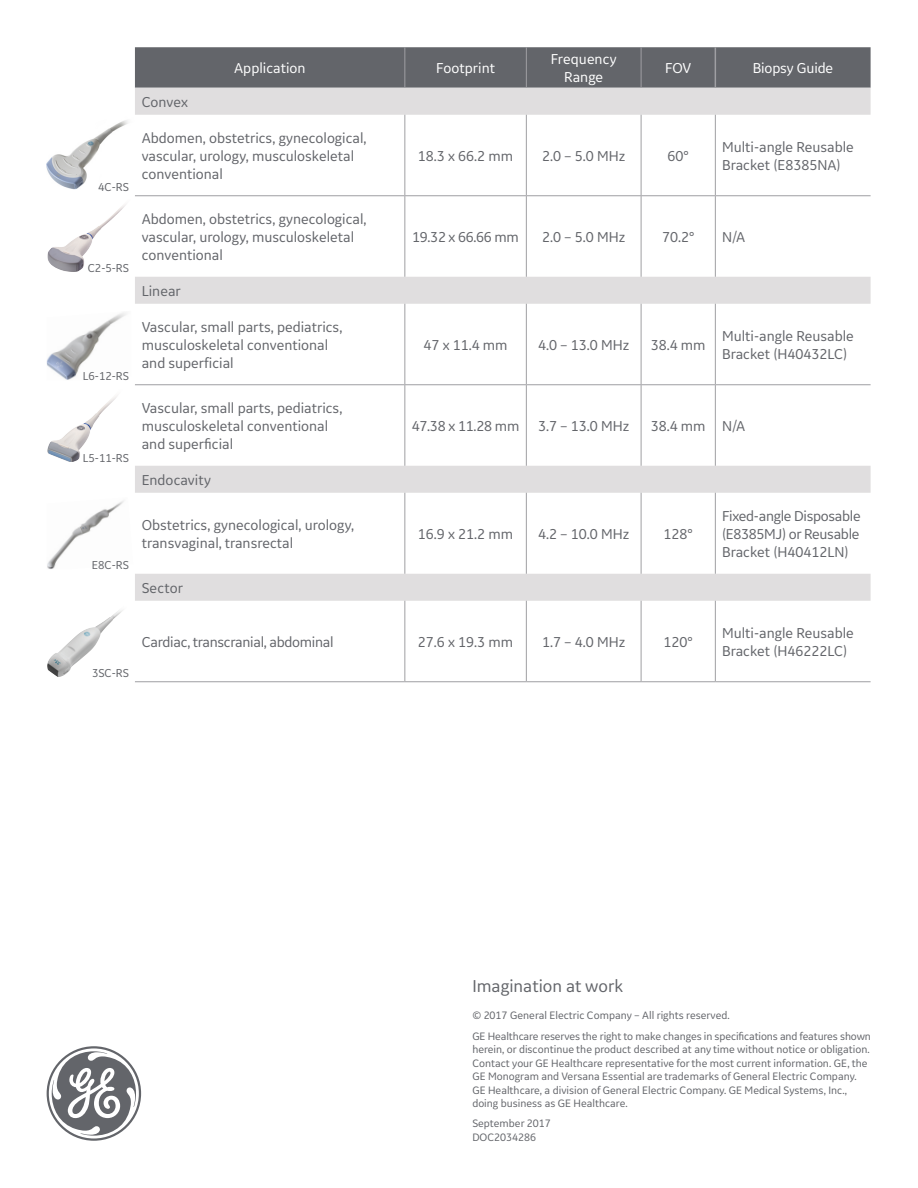
<style>
.page{position:relative;width:918px;height:1188px;background:#fff}
.page>*{position:absolute;margin:0;border:0;box-sizing:border-box;transform-origin:0 0}
.t1{font:18px "GE Inspira Sans";color:#63656a}
.t2{font:15px/18px "GE Inspira Sans";color:#63656a}
.t3{font:15px/18px "GE Inspira Sans";color:#fff;text-align:center}
.t4{font:15px "GE Inspira Sans";letter-spacing:-.02em;color:#63656a}
.t5{font:12px "GE Inspira Sans";color:#63656a}
.t6{font:11.25px/13.5px "GE Inspira Sans";color:#63656a}
</style>
<div class="page">
<img style="left:47px;top:204px;width:79px;height:67px">
<img style="left:47px;top:610px;width:76px;height:67px">
<img style="left:47px;top:500px;width:77px;height:69px">
<img style="left:47px;top:312px;width:79px;height:68px">
<img style="left:47px;top:120px;width:81px;height:70px">
<svg style="left:47px;top:1046px;width:94px;height:95px"></svg>
<div style="left:135px;top:47px;width:736px;height:41px;background:#63656a"></div>
<svg style="left:135px;top:88px;width:736px;height:513px"></svg>
<hr style="left:404px;top:47px;width:1px;height:41px;background:#9f9fa3">
<hr style="left:526px;top:47px;width:1px;height:41px;background:#9f9fa3">
<hr style="left:641px;top:47px;width:1px;height:41px;background:#9f9fa3">
<hr style="left:715px;top:47px;width:1px;height:41px;background:#9f9fa3">
<hr style="left:404px;top:115px;width:1px;height:80px;background:#9f9fa3">
<hr style="left:526px;top:115px;width:1px;height:80px;background:#9f9fa3">
<hr style="left:641px;top:115px;width:1px;height:80px;background:#9f9fa3">
<hr style="left:715px;top:115px;width:1px;height:80px;background:#9f9fa3">
<hr style="left:404px;top:304px;width:1px;height:80px;background:#9f9fa3">
<hr style="left:404px;top:385px;width:1px;height:81px;background:#9f9fa3">
<hr style="left:526px;top:304px;width:1px;height:80px;background:#9f9fa3">
<hr style="left:526px;top:385px;width:1px;height:81px;background:#9f9fa3">
<hr style="left:641px;top:304px;width:1px;height:80px;background:#9f9fa3">
<hr style="left:641px;top:385px;width:1px;height:81px;background:#9f9fa3">
<hr style="left:715px;top:304px;width:1px;height:80px;background:#9f9fa3">
<hr style="left:715px;top:385px;width:1px;height:81px;background:#9f9fa3">
<hr style="left:404px;top:493px;width:1px;height:81px;background:#9f9fa3">
<hr style="left:526px;top:493px;width:1px;height:81px;background:#9f9fa3">
<hr style="left:641px;top:493px;width:1px;height:81px;background:#9f9fa3">
<hr style="left:715px;top:493px;width:1px;height:81px;background:#9f9fa3">
<hr style="left:404px;top:601px;width:1px;height:80px;background:#9f9fa3">
<hr style="left:526px;top:601px;width:1px;height:80px;background:#9f9fa3">
<hr style="left:641px;top:601px;width:1px;height:80px;background:#9f9fa3">
<hr style="left:715px;top:601px;width:1px;height:80px;background:#9f9fa3">
<hr style="left:135px;top:384px;width:270px;height:1px;background:#9f9fa3">
<hr style="left:405px;top:384px;width:121px;height:1px;background:#9f9fa3">
<hr style="left:526px;top:384px;width:115px;height:1px;background:#9f9fa3">
<hr style="left:641px;top:384px;width:74px;height:1px;background:#9f9fa3">
<hr style="left:715px;top:384px;width:156px;height:1px;background:#9f9fa3">
<hr style="left:404px;top:196px;width:1px;height:81px;background:#9f9fa3">
<hr style="left:526px;top:196px;width:1px;height:81px;background:#9f9fa3">
<hr style="left:641px;top:196px;width:1px;height:81px;background:#9f9fa3">
<hr style="left:715px;top:196px;width:1px;height:81px;background:#9f9fa3">
<hr style="left:135px;top:195px;width:270px;height:1px;background:#9f9fa3">
<hr style="left:405px;top:195px;width:121px;height:1px;background:#9f9fa3">
<hr style="left:526px;top:195px;width:115px;height:1px;background:#9f9fa3">
<hr style="left:641px;top:195px;width:74px;height:1px;background:#9f9fa3">
<hr style="left:715px;top:195px;width:156px;height:1px;background:#9f9fa3">
<hr style="left:135px;top:681px;width:270px;height:1px;background:#9f9fa3">
<hr style="left:405px;top:681px;width:121px;height:1px;background:#9f9fa3">
<hr style="left:526px;top:681px;width:115px;height:1px;background:#9f9fa3">
<hr style="left:641px;top:681px;width:74px;height:1px;background:#9f9fa3">
<hr style="left:715px;top:681px;width:156px;height:1px;background:#9f9fa3">
<img style="left:47px;top:396px;width:70px;height:66px">
<p class="t5" style="left:98px;top:179px;width:32px">4C-RS</p>
<p class="t5" style="left:88px;top:261px;width:43px">C2-5-RS</p>
<p class="t5" style="left:83px;top:369px;width:47px">L6-12-RS</p>
<p class="t5" style="left:83px;top:450px;width:47px">L5-11-RS</p>
<p class="t5" style="left:92px;top:558px;width:39px">E8C-RS</p>
<p class="t3" style="left:234px;top:59px;width:73px">Application</p>
<p class="t3" style="left:436px;top:59px;width:61px">Footprint</p>
<p class="t3" style="left:551px;top:50px;width:67px">Frequency<br>Range</p>
<p class="t3" style="left:665px;top:59px;width:27px">FOV</p>
<p class="t3" style="left:753px;top:59px;width:82px">Biopsy Guide</p>
<p class="t2" style="left:142px;top:93px;width:48px">Convex</p>
<p class="t2" style="left:142px;top:128px;width:226px">Abdomen, obstetrics, gynecological, vascular, urology, musculoskeletal conventional</p>
<p class="t2" style="left:142px;top:210px;width:226px">Abdomen, obstetrics, gynecological, vascular, urology, musculoskeletal conventional</p>
<p class="t2" style="left:142px;top:282px;width:41px">Linear</p>
<p class="t2" style="left:142px;top:317px;width:202px">Vascular, small parts, pediatrics, musculoskeletal conventional and superficial</p>
<p class="t2" style="left:142px;top:399px;width:202px">Vascular, small parts, pediatrics, musculoskeletal conventional and superficial</p>
<p class="t2" style="left:418px;top:146px;width:97px">18.3 x 66.2 mm</p>
<p class="t2" style="left:542px;top:146px;width:85px">2.0 – 5.0 MHz</p>
<p class="t2" style="left:668px;top:146px;width:23px">60°</p>
<p class="t2" style="left:722px;top:137px;width:133px">Multi-angle Reusable<br>Bracket (E8385NA)</p>
<p class="t2" style="left:412px;top:228px;width:108px">19.32 x 66.66 mm</p>
<p class="t2" style="left:542px;top:228px;width:85px">2.0 – 5.0 MHz</p>
<p class="t2" style="left:662px;top:228px;width:34px">70.2°</p>
<p class="t2" style="left:722px;top:228px;width:25px">N/A</p>
<p class="t2" style="left:423px;top:335px;width:86px">47 x 11.4 mm</p>
<p class="t2" style="left:538px;top:335px;width:93px">4.0 – 13.0 MHz</p>
<p class="t2" style="left:651px;top:335px;width:56px">38.4 mm</p>
<p class="t2" style="left:722px;top:326px;width:133px">Multi-angle Reusable<br>Bracket (H40432LC)</p>
<p class="t2" style="left:412px;top:417px;width:109px">47.38 x 11.28 mm</p>
<p class="t2" style="left:538px;top:417px;width:93px">3.7 – 13.0 MHz</p>
<p class="t2" style="left:651px;top:417px;width:56px">38.4 mm</p>
<p class="t2" style="left:722px;top:417px;width:25px">N/A</p>
<p class="t2" style="left:142px;top:471px;width:71px">Endocavity</p>
<p class="t2" style="left:142px;top:516px;width:214px">Obstetrics, gynecological, urology, transvaginal, transrectal</p>
<p class="t2" style="left:418px;top:525px;width:97px">16.9 x 21.2 mm</p>
<p class="t2" style="left:538px;top:525px;width:93px">4.2 – 10.0 MHz</p>
<p class="t2" style="left:664px;top:525px;width:31px">128°</p>
<p class="t2" style="left:142px;top:579px;width:43px">Sector</p>
<p class="t2" style="left:722px;top:507px;width:140px;text-align:justify">Fixed-angle Disposable (E8385MJ) or Reusable Bracket (H40412LN)</p>
<p class="t5" style="left:92px;top:666px;width:38px">3SC-RS</p>
<p class="t4" style="left:142px;top:633px;width:193px">Cardiac, transcranial, abdominal</p>
<p class="t2" style="left:418px;top:632px;width:97px">27.6 x 19.3 mm</p>
<p class="t2" style="left:542px;top:632px;width:85px">1.7 – 4.0 MHz</p>
<p class="t2" style="left:664px;top:632px;width:31px">120°</p>
<p class="t2" style="left:722px;top:623px;width:133px">Multi-angle Reusable<br>Bracket (H46222LC)</p>
<p class="t1" style="left:472px;top:975px;width:152px">Imagination at work</p>
<p class="t6" style="left:472px;top:1008px;width:259px">© 2017 General Electric Company – All rights reserved.</p>
<p class="t6" style="left:472px;top:1029px;width:400px">GE Healthcare reserves the right to make changes in specifications and features shown herein, or discontinue the product described at any time without notice or obligation.<br>Contact your GE Healthcare representative for the most current information. GE, the GE Monogram and Versana Essential are trademarks of General Electric Company.<br>GE Healthcare, a division of General Electric Company. GE Medical Systems, Inc., doing business as GE Healthcare.</p>
<p class="t6" style="left:472px;top:1116px;width:80px">September 2017<br>DOC2034286</p>
</div>
